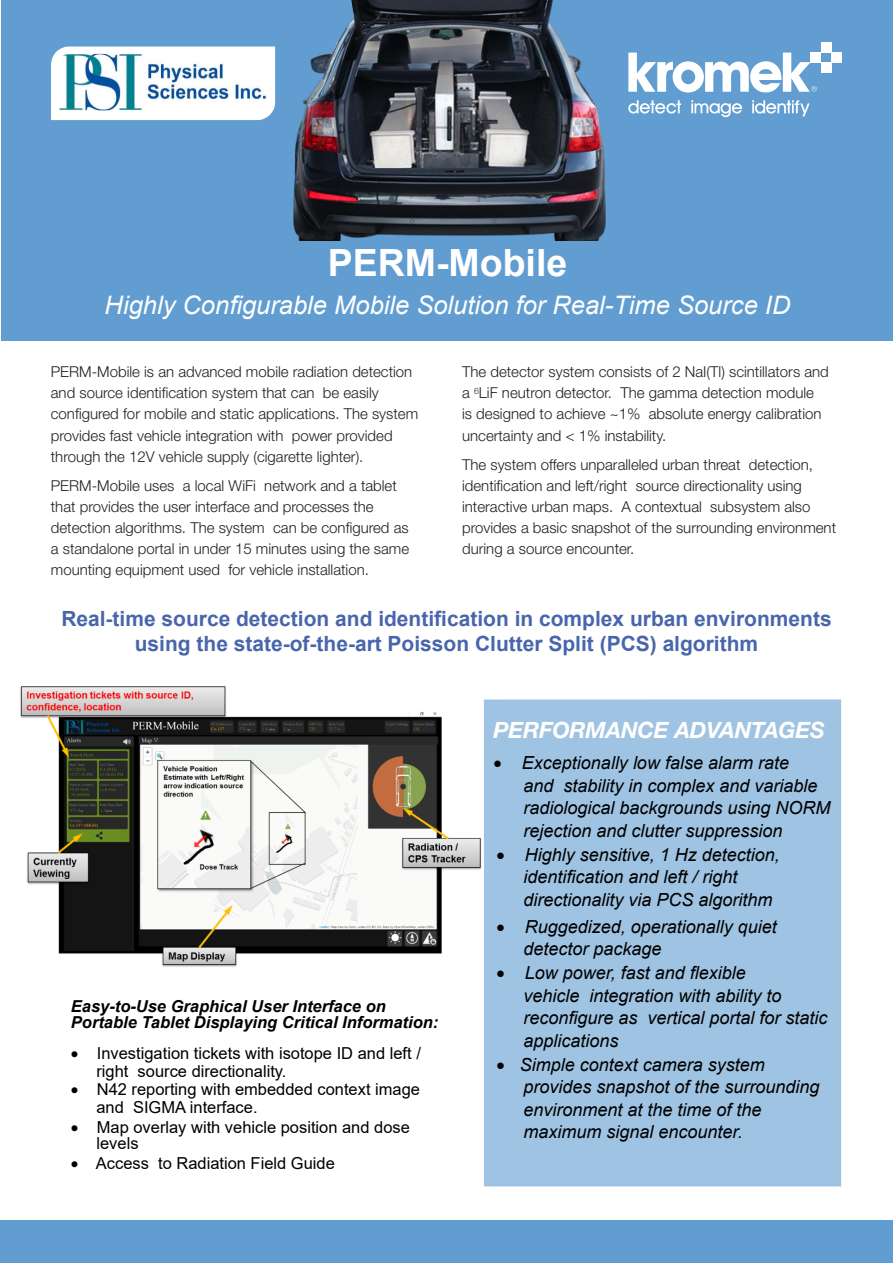
<style>
.page{position:relative;width:893px;height:1263px;background:#fff}
.page>*{position:absolute;margin:0;border:0;box-sizing:border-box;transform-origin:0 0}
.Paragraph_Style13{font:700 37.5px "Arial";color:#fff}
.Paragraph_Style6{font:italic 25.5px "Arial";color:#fff}
.Paragraph_Style7{font:italic 700 22.5px "Helvetica Neue LT Std";letter-spacing:-.01em;color:#fff}
.Paragraph_Style15{font:700 21px "Arial";color:#4966ac}
.Paragraph_Style16{font:700 21px "Arial";color:#4966ac}
.Paragraph_Style8{font:italic 18px/22.5px "Arial";color:#000}
.Paragraph_Style12{font:italic 18px/22.5px "Arial";color:#000}
.Paragraph_Style9{font:italic 18px/22.5px "Arial";color:#000}
.Paragraph_Style11{font:italic 18px/22.5px "Arial";color:#000}
.Paragraph_Style1{font:italic 700 16.5px/16.5px "Arial";color:#000}
.Paragraph_Style3{font:16.5px/18px "Arial";color:#000}
.Paragraph_Style4{font:16.5px/18px "Arial";color:#000}
.Paragraph_Style5{font:16.5px/16.5px "Arial";color:#000}
.Paragraph_Style6-2{font:16.5px "Arial";color:#000}
.Paragraph_Style14{font:300 15px/21px "Helvetica Neue LT Std";color:#231f20}
</style>
<div class="page">
<div style="left:1px;top:0;width:892px;height:341px;background:#619dd1"></div>
<div style="left:821px;top:42px;width:10px;height:10px;background:#fff"></div>
<div style="left:831px;top:52px;width:10px;height:10px;background:#fff"></div>
<div style="left:811px;top:52px;width:10px;height:10px;background:#fff"></div>
<div style="left:821px;top:62px;width:10px;height:10px;background:#fff"></div>
<svg style="left:628px;top:100px;width:53px;height:14px"></svg>
<svg style="left:691px;top:100px;width:51px;height:17px"></svg>
<svg style="left:752px;top:100px;width:58px;height:16px"></svg>
<svg style="left:628px;top:53px;width:189px;height:40px"></svg>
<div style="left:0;top:1220px;width:893px;height:43px;background:#619dd1"></div>
<div style="left:484px;top:699px;width:357px;height:487px;background:#9fc3e2"></div>
<img style="left:20px;top:686px;width:461px;height:281px">
<img style="left:292px;top:0;width:315px;height:240px">
<div style="left:51px;top:47px;width:224px;height:73px;background:#fff"></div>
<img style="left:60px;top:54px;width:207px;height:56px">
<p class="Paragraph_Style13" style="left:328px;top:236px;width:241px">PERM-Mobile</p>
<p class="Paragraph_Style6" style="left:105px;top:289px;width:687px">Highly Configurable Mobile Solution for Real-Time Source ID</p>
<p class="Paragraph_Style14" style="left:462px;top:361px;width:368px">The detector system consists of 2 NaI(Tl) scintillators and a <sup>6</sup>LiF neutron detector. The gamma detection module<br>is designed to achieve ~1% absolute energy calibration uncertainty and &lt; 1% instability.</p>
<p class="Paragraph_Style14" style="left:462px;top:454px;width:375px">The system offers unparalleled urban threat detection, identification and left/right source directionality using interactive urban maps. A contextual subsystem also provides a basic snapshot of the surrounding environment during a source encounter.</p>
<p class="Paragraph_Style14" style="left:51px;top:361px;width:369px">PERM-Mobile is an advanced mobile radiation detection and source identification system that can be easily configured for mobile and static applications. The system provides fast vehicle integration with power provided through the 12V vehicle supply (cigarette lighter).</p>
<p class="Paragraph_Style14" style="left:51px;top:475px;width:360px">PERM-Mobile uses a local WiFi network and a tablet that provides the user interface and processes the detection algorithms. The system can be configured as a standalone portal in under 15 minutes using the same mounting equipment used for vehicle installation.</p>
<p class="Paragraph_Style15" style="left:61px;top:603px;width:772px">Real-time source detection and identification in complex urban environments</p>
<p class="Paragraph_Style16" style="left:135px;top:628px;width:625px">using the state-of-the-art Poisson Clutter Split (PCS) algorithm</p>
<p class="Paragraph_Style1" style="left:71px;top:998px;width:369px">Easy-to-Use Graphical User Interface on<br>Portable Tablet Displaying Critical Information:</p>
<p class="Paragraph_Style3" style="left:96px;top:1044px;width:326px;text-indent:-26px">• Investigation tickets with isotope ID and left / right source directionality.</p>
<p class="Paragraph_Style4" style="left:96px;top:1080px;width:325px;text-indent:-26px">• N42 reporting with embedded context image and SIGMA interface.</p>
<p class="Paragraph_Style5" style="left:96px;top:1118px;width:315px;text-indent:-26px">• Map overlay with vehicle position and dose levels</p>
<p class="Paragraph_Style6-2" style="left:71px;top:1151px;width:265px">• Access to Radiation Field Guide</p>
<p class="Paragraph_Style7" style="left:494px;top:716px;width:333px">PERFORMANCE ADVANTAGES</p>
<p class="Paragraph_Style8" style="left:523px;top:752px;width:309px;text-indent:-30px">• Exceptionally low false alarm rate<br>and stability in complex and variable radiological backgrounds using NORM rejection and clutter suppression</p>
<p class="Paragraph_Style9" style="left:523px;top:843px;width:258px;text-indent:-27px">• Highly sensitive, 1 Hz detection, identification and left / right directionality via PCS algorithm</p>
<p class="Paragraph_Style11" style="left:523px;top:915px;width:255px;text-indent:-27px">• Ruggedized, operationally quiet detector package</p>
<p class="Paragraph_Style8" style="left:523px;top:962px;width:306px;text-indent:-27px">• Low power, fast and flexible<br>vehicle integration with ability to reconfigure as vertical portal for static applications</p>
<p class="Paragraph_Style12" style="left:523px;top:1053px;width:298px;text-indent:-27px">• Simple context camera system provides snapshot of the surrounding environment at the time of the maximum signal encounter.</p>
</div>
